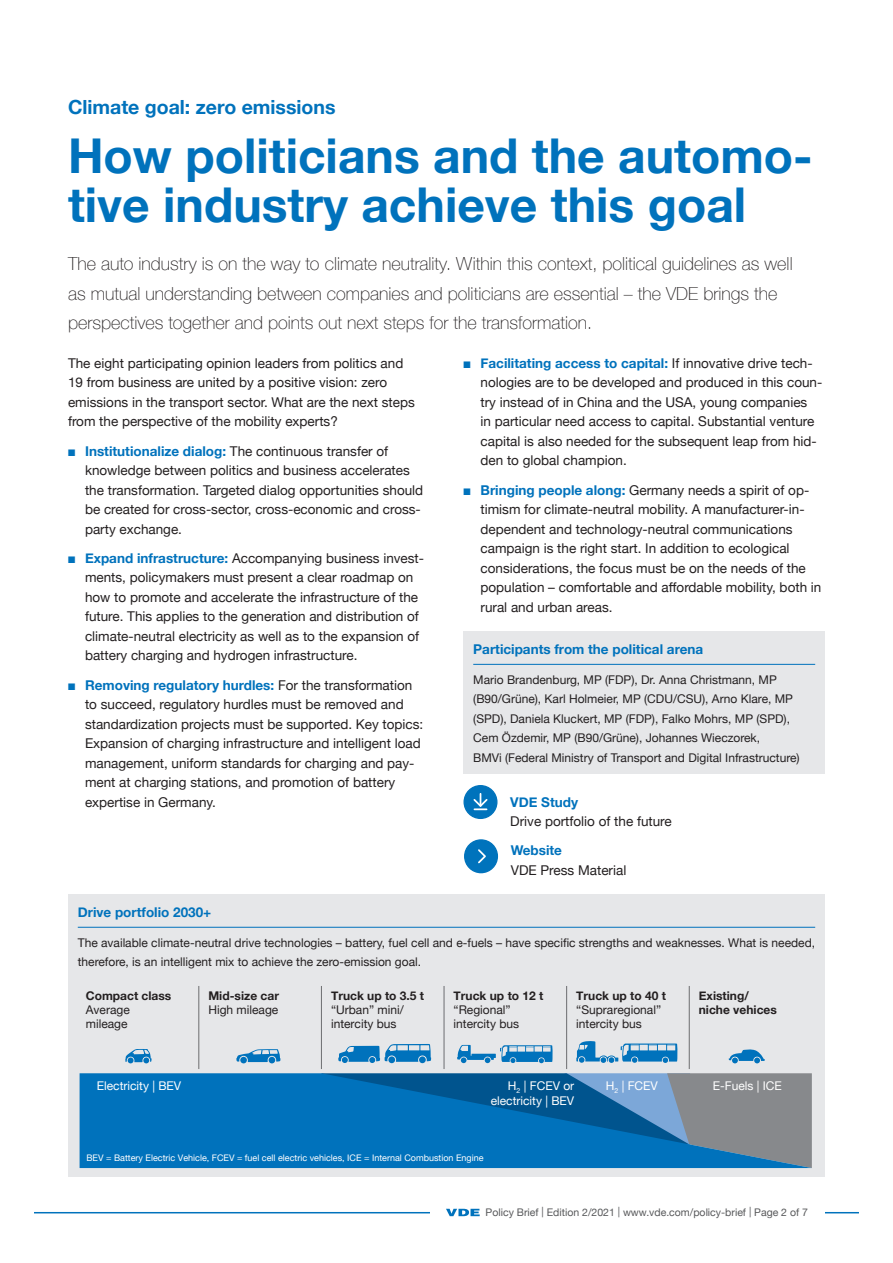
<style>
.page{position:relative;width:893px;height:1263px;background:#fff}
.page>*{position:absolute;margin:0;border:0;box-sizing:border-box;transform-origin:0 0}
.t1{font:700 48px/48.8px "Helvetica Neue";color:#0072bc}
.t2{font:700 19.5px "Helvetica Neue";color:#0072bc}
.t3{font:100 18px/29.2px "Helvetica Neue";color:#231f20}
.t4{font:13.5px/19.5px "Helvetica Neue";color:#231f20}
.t5{font:700 13.5px "Helvetica Neue";color:#0072bc}
.t6{font:12px/19.5px "Helvetica Neue";color:#231f20}
.t7{font:700 12px/14.4px "Helvetica Neue";color:#231f20}
.t8{font:12px/14.4px "Helvetica Neue";color:#fff;text-align:right}
.t9{font:10.5px "Helvetica Neue";color:#57585a}
.t10{font:9px "Helvetica Neue";color:#fff}
.s1{color:#0072bc}
.s2{font-weight:700;color:#0072bc}
</style>
<div class="page">
<hr style="left:34px;top:1212px;width:825px;height:1px;background:#0072bc">
<div style="left:431px;top:1197px;width:394px;height:19px;background:#fff"></div>
<svg style="left:446px;top:1209px;width:34px;height:7px"></svg>
<svg style="left:463px;top:785px;width:34px;height:34px"></svg>
<div style="left:68px;top:894px;width:757px;height:283px;background:#e6e7e9"></div>
<hr style="left:78px;top:927px;width:737px;height:1px;background:#0072bc">
<svg style="left:80px;top:1073px;width:732px;height:95px;fill:#0072bc"></svg>
<svg style="left:125px;top:1049px;width:27px;height:14px"></svg>
<svg style="left:236px;top:1049px;width:44px;height:14px"></svg>
<svg style="left:338px;top:1044px;width:93px;height:19px"></svg>
<svg style="left:457px;top:1045px;width:96px;height:18px"></svg>
<svg style="left:576px;top:1041px;width:102px;height:22px"></svg>
<svg style="left:729px;top:1049px;width:36px;height:14px"></svg>
<hr style="left:199px;top:986px;width:1px;height:83px;background:#6c6d70">
<hr style="left:321px;top:986px;width:1px;height:83px;background:#6c6d70">
<hr style="left:444px;top:986px;width:1px;height:83px;background:#6c6d70">
<hr style="left:566px;top:986px;width:1px;height:83px;background:#6c6d70">
<hr style="left:689px;top:986px;width:1px;height:83px;background:#6c6d70">
<svg style="left:464px;top:839px;width:34px;height:34px"></svg>
<div style="left:463px;top:631px;width:362px;height:143px;background:#e6e7e9"></div>
<hr style="left:473px;top:664px;width:342px;height:1px;background:#0072bc">
<h2 class="t2" style="left:68px;top:92px;width:269px">Climate goal: zero emissions</h2>
<h1 class="t1" style="left:68px;top:133px;width:746px">How politicians and the automo&shy;tive industry achieve this goal</h1>
<p class="t3" style="left:68px;top:248px;width:726px">The auto industry is on the way to climate neutrality. Within this context, political guidelines as well as mutual understanding between companies and politicians are essential – the VDE brings the perspectives together and points out next steps for the transformation.</p>
<p class="t4" style="left:68px;top:354px;width:348px">The eight participating opinion leaders from politics and 19 from business are united by a positive vision: zero emissions in the transport sector. What are the next steps from the perspective of the mobility experts?</p>
<p class="t4" style="left:85px;top:442px;width:340px;text-indent:-17px"><span class="s1">■</span> <span class="s2">Institutionalize dialog:</span> The continuous transfer of knowledge between politics and business accelerates the transformation. Targeted dialog opportunities should be created for cross-sector, cross-economic and cross&shy;party exchange.</p>
<p class="t4" style="left:85px;top:549px;width:341px;text-indent:-17px"><span class="s1">■</span> <span class="s2">Expand infrastructure:</span> Accompanying business invest&shy;ments, policymakers must present a clear roadmap on how to promote and accelerate the infrastructure of the future. This applies to the generation and distribution of climate-neutral electricity as well as to the expansion of battery charging and hydrogen infrastructure.</p>
<p class="t4" style="left:85px;top:676px;width:340px;text-indent:-17px"><span class="s1">■</span> <span class="s2">Removing regulatory hurdles:</span> For the transformation to succeed, regulatory hurdles must be removed and standardization projects must be supported. Key topics:<br>Expansion of charging infrastructure and intelligent load management, uniform standards for charging and pay&shy;ment at charging stations, and promotion of battery expertise in Germany.</p>
<p class="t4" style="left:480px;top:354px;width:343px;text-indent:-17px"><span class="s1">■</span> <span class="s2">Facilitating access to capital:</span> If innovative drive tech&shy;nologies are to be developed and produced in this coun&shy;try instead of in China and the USA, young companies<br>in particular need access to capital. Substantial venture capital is also needed for the subsequent leap from hid&shy;den to global champion.</p>
<p class="t4" style="left:480px;top:481px;width:342px;text-indent:-17px"><span class="s1">■</span> <span class="s2">Bringing people along:</span> Germany needs a spirit of op&shy;timism for climate-neutral mobility. A manufacturer-in&shy;dependent and technology-neutral communications campaign is the right start. In addition to ecological considerations, the focus must be on the needs of the population – comfortable and affordable mobility, both in rural and urban areas.</p>
<p class="t5" style="left:473px;top:639px;width:231px">Participants from the political arena</p>
<p class="t6" style="left:473px;top:670px;width:328px">Mario Brandenburg, MP (FDP), Dr. Anna Christmann, MP (B90/Grüne), Karl Holmeier, MP (CDU/CSU), Arno Klare, MP (SPD), Daniela Kluckert, MP (FDP), Falko Mohrs, MP (SPD), Cem Özdemir, MP (B90/Grüne), Johannes Wieczorek,<br>BMVi (Federal Ministry of Transport and Digital Infrastructure)</p>
<p class="t5" style="left:510px;top:791px;width:69px">VDE Study</p>
<p class="t4" style="left:510px;top:812px;width:163px">Drive portfolio of the future</p>
<p class="t5" style="left:511px;top:840px;width:53px">Website</p>
<p class="t4" style="left:511px;top:861px;width:117px">VDE Press Material</p>
<p class="t5" style="left:78px;top:902px;width:135px">Drive portfolio 2030+</p>
<p class="t6" style="left:78px;top:933px;width:739px">The available climate-neutral drive technologies – battery, fuel cell and e-fuels – have specific strengths and weaknesses. What is needed, therefore, is an intelligent mix to achieve the zero-emission goal.</p>
<p class="t7" style="left:86px;top:988px;width:87px">Compact class</p>
<p class="t6" style="left:86px;top:1003px;width:45px;line-height:14.4px">Average mileage</p>
<p class="t7" style="left:699px;top:988px;width:79px">Existing/ niche vehices</p>
<p class="t7" style="left:208px;top:988px;width:72px">Mid-size car</p>
<p class="t6" style="left:208px;top:1001px;width:72px">High mileage</p>
<p class="t7" style="left:331px;top:988px;width:95px">Truck up to 3.5 t</p>
<p class="t6" style="left:331px;top:1003px;width:74px;line-height:14.4px">“Urban” mini/ intercity bus</p>
<p class="t7" style="left:454px;top:988px;width:91px">Truck up to 12 t</p>
<p class="t6" style="left:454px;top:1003px;width:67px;line-height:14.4px">“Regional” intercity bus</p>
<p class="t7" style="left:576px;top:988px;width:91px">Truck up to 40 t</p>
<p class="t6" style="left:576px;top:1003px;width:86px;line-height:14.4px">“Supraregional” intercity bus</p>
<p class="t8" style="left:97px;top:1079px;width:86px">Electricity | BEV</p>
<p class="t8" style="left:491px;top:1079px;width:85px">H<sub>2</sub> | FCEV or electricity | BEV</p>
<p class="t8" style="left:606px;top:1079px;width:54px">H<sub>2</sub> | FCEV</p>
<p class="t8" style="left:713px;top:1079px;width:71px">E-Fuels | ICE</p>
<p class="t10" style="left:86px;top:1151px;width:399px">BEV = Battery Electric Vehicle, FCEV = fuel cell electric vehicles, ICE = Internal Combustion Engine</p>
<p class="t9" style="left:485px;top:1205px;width:324px">Policy Brief | Edition 2/2021 | www.vde.com/policy-brief | Page 2 of 7</p>
</div>
